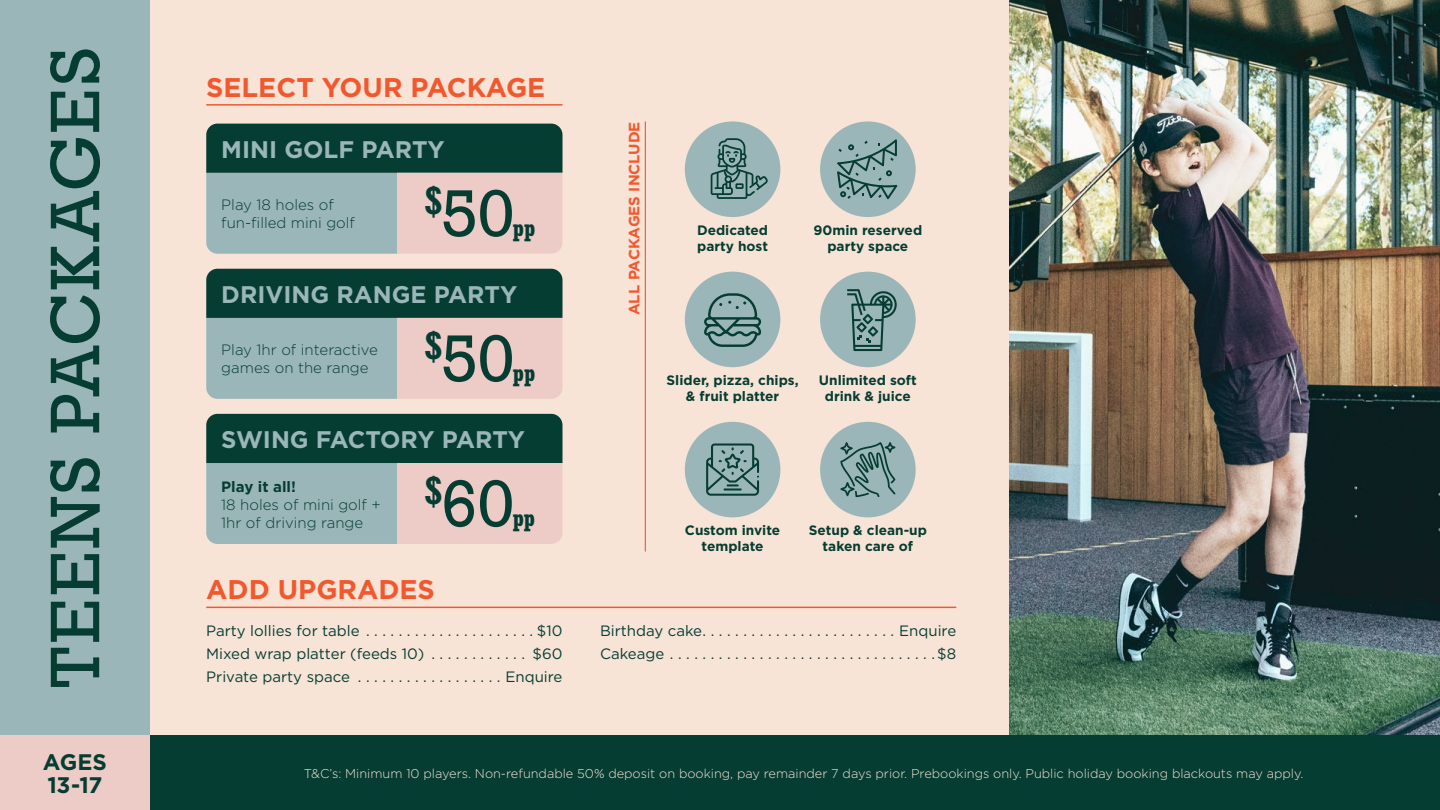
<style>
.page{position:relative;width:1440px;height:810px;background:#f7e4d7}
.page>*{position:absolute;margin:0;border:0;box-sizing:border-box;transform-origin:0 0}
.t1{font:71.25px "Rockwell Std";letter-spacing:.045em;color:#063d32}
.t2{font:67.5px "Rockwell Std";color:#063d32}
.t3{font:700 27px "Gotham";color:#f1582d}
.t4{font:700 24px "Gotham";color:#9ab6b8}
.t5{font:700 condensed 23.62px "Rockwell Std";color:#063d32}
.t6{font:700 22.5px/22.5px "Gotham";letter-spacing:-.015em;color:#063d32}
.t7{font:15px/23.2px "Gotham";color:#063d32;text-align:justify}
.t8{font:300 15px/18px "Gotham";color:#063d32}
.t9{font:700 15px "Gotham";color:#f1582d}
.t10{font:700 15px "Gotham";color:#063d32}
.t11{font:700 13.65px/16.4px "Gotham";color:#063d32;text-align:center}
.t12{font:300 12.75px "Gotham";color:#f7e4d7}
</style>
<div class="page">
<div style="left:150px;top:735px;width:1290px;height:75px;background:#063d32"></div>
<div style="left:0;top:0;width:150px;height:735px;background:#9ab6b8"></div>
<hr style="left:206px;top:104px;width:356px;height:2px;background:#f1582d">
<hr style="left:645px;top:121px;width:1px;height:430px;background:#f1582d">
<svg style="left:206px;top:414px;width:357px;height:130px;background:#7a8f8a"></svg>
<svg style="left:206px;top:269px;width:357px;height:130px;background:#7b8f8a"></svg>
<svg style="left:206px;top:124px;width:357px;height:130px;background:#7b8f8a"></svg>
<div style="left:685px;top:121px;width:95px;height:96px;background:#9ab6b8;border-radius:50%"></div>
<div style="left:685px;top:272px;width:95px;height:95px;background:#9ab6b8;border-radius:50%"></div>
<div style="left:685px;top:422px;width:95px;height:95px;background:#9ab6b8;border-radius:50%"></div>
<div style="left:820px;top:121px;width:96px;height:96px;background:#9ab6b8;border-radius:50%"></div>
<div style="left:820px;top:272px;width:96px;height:95px;background:#9ab6b8;border-radius:50%"></div>
<div style="left:820px;top:422px;width:96px;height:95px;background:#9ab6b8;border-radius:50%"></div>
<svg style="left:711px;top:138px;width:57px;height:61px"></svg>
<svg style="left:837px;top:139px;width:60px;height:60px"></svg>
<svg style="left:847px;top:289px;width:50px;height:62px"></svg>
<svg style="left:706px;top:444px;width:53px;height:52px"></svg>
<svg style="left:840px;top:442px;width:55px;height:56px"></svg>
<img style="left:1010px;top:0;width:430px;height:735px">
<svg style="left:704px;top:293px;width:57px;height:54px"></svg>
<div style="left:0;top:735px;width:150px;height:75px;background:#edccc8"></div>
<hr style="left:206px;top:607px;width:750px;height:1px;background:#f1582d">
<h1 class="t1" style="left:34px;top:688px;width:642px;rotate:-90deg">TEENS PACKAGES</h1>
<h3 class="t6" style="left:43px;top:751px;width:66px">AGES<br>13-17</h3>
<h3 class="t3" style="left:206px;top:69px;width:341px">SELECT YOUR PACKAGE</h3>
<p class="t9" style="left:624px;top:315px;width:195px;rotate:-90deg">ALL PACKAGES INCLUDE</p>
<h3 class="t4" style="left:221px;top:133px;width:225px">MINI GOLF PARTY</h3>
<h2 class="t2" style="left:424px;top:174px;width:92px"><sup>$</sup>50</h2>
<p class="t8" style="left:221px;top:196px;width:135px">Play 18 holes of fun-filled mini golf</p>
<h3 class="t5" style="left:513px;top:214px;width:24px">pp</h3>
<p class="t11" style="left:697px;top:222px;width:73px;text-align:left">Dedicated party host</p>
<h3 class="t4" style="left:221px;top:279px;width:297px">DRIVING RANGE PARTY</h3>
<p class="t8" style="left:221px;top:341px;width:158px">Play 1hr of interactive games on the range</p>
<h2 class="t2" style="left:424px;top:319px;width:92px"><sup>$</sup>50</h2>
<h3 class="t5" style="left:513px;top:359px;width:24px">pp</h3>
<h3 class="t4" style="left:221px;top:424px;width:305px">SWING FACTORY PARTY</h3>
<p class="t10" style="left:221px;top:476px;width:76px">Play it all!</p>
<p class="t8" style="left:221px;top:495px;width:161px">18 holes of mini golf +<br>1hr of driving range</p>
<h2 class="t2" style="left:424px;top:465px;width:91px"><sup>$</sup>60</h2>
<h3 class="t5" style="left:513px;top:504px;width:24px">pp</h3>
<p class="t11" style="left:667px;top:372px;width:134px">Slider, pizza, chips, &amp; fruit platter</p>
<p class="t11" style="left:685px;top:522px;width:97px">Custom invite template</p>
<p class="t11" style="left:814px;top:222px;width:110px">90min reserved party space</p>
<p class="t11" style="left:819px;top:372px;width:99px">Unlimited soft drink &amp; juice</p>
<p class="t11" style="left:809px;top:522px;width:120px">Setup &amp; clean-up taken care of</p>
<h3 class="t3" style="left:206px;top:572px;width:230px">ADD UPGRADES</h3>
<p class="t7" style="left:206px;top:619px;width:358px">Party lollies for table . . . . . . . . . . . . . . . . . . . . $10<br>Mixed wrap platter (feeds 10) . . . . . . . . . . . . $60<br>Private party space . . . . . . . . . . . . . . . . . . Enquire</p>
<p class="t7" style="left:600px;top:619px;width:358px">Birthday cake . . . . . . . . . . . . . . . . . . . . . . . . Enquire<br>Cakeage . . . . . . . . . . . . . . . . . . . . . . . . . . . . . . . . $8</p>
<p class="t12" style="left:304px;top:765px;width:1001px">T&amp;C’s: Minimum 10 players. Non-refundable 50% deposit on booking, pay remainder 7 days prior. Prebookings only. Public holiday booking blackouts may apply.</p>
</div>
